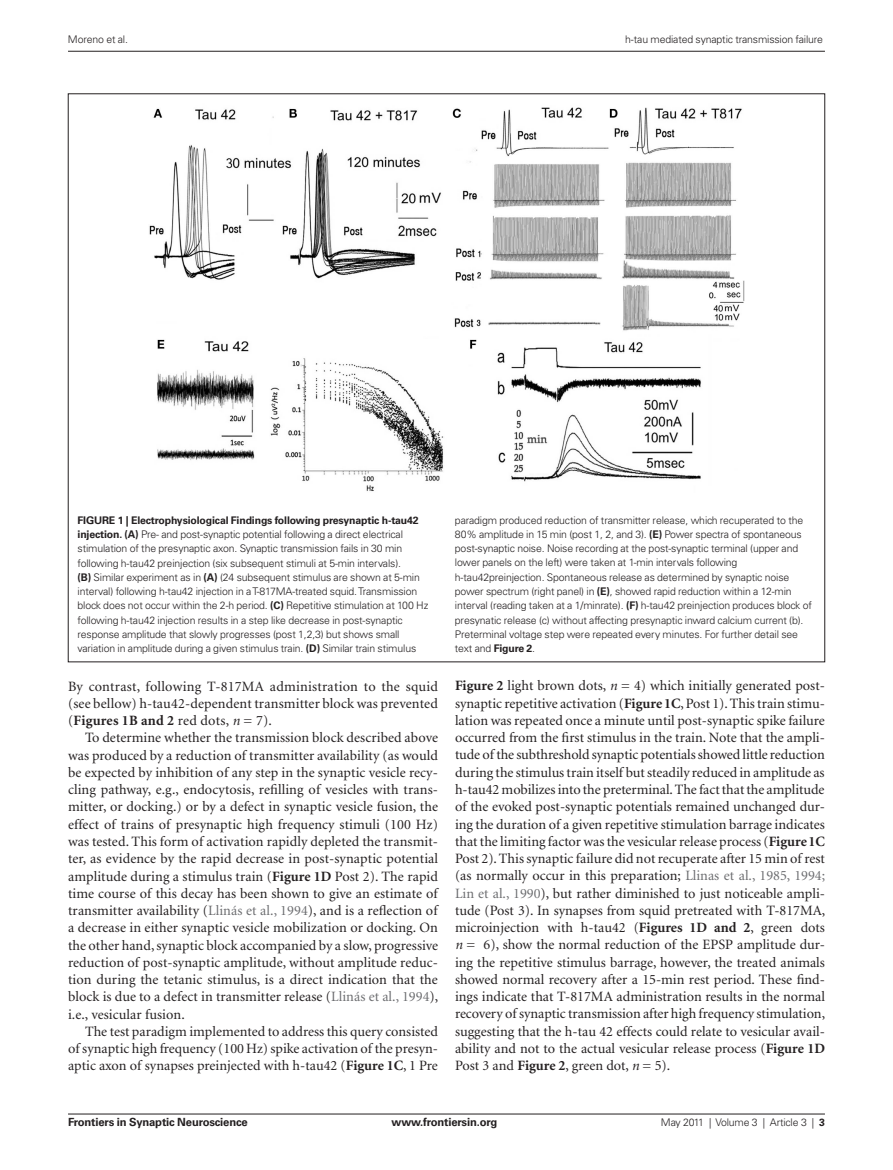
<style>
.page{position:relative;width:893px;height:1170px;background:#fff}
.page>*{position:absolute;margin:0;border:0;box-sizing:border-box;transform-origin:0 0}
.t1{font:14.25px/17.2px "Minion";color:#231f20;text-align:justify}
.t2{font:700 11.25px "Univers";letter-spacing:-.015em;color:#231f20}
.t3{font:300 10.5px/14.2px "Univers";letter-spacing:-.015em;color:#231f20}
.s1{font-weight:700}
.s2{font-style:italic}
.s3{color:#6c6d70}
</style>
<div class="page">
<img style="left:149px;top:107px;width:595px;height:384px">
<hr style="left:68px;top:51px;width:757px;height:1px;background:#231f20">
<hr style="left:68px;top:1113px;width:757px;height:1px;background:#231f20">
<p class="t3" style="left:68px;top:32px;width:62px">Moreno et al.</p>
<p class="t3" style="left:625px;top:32px;width:199px">h-tau mediated synaptic transmission failure</p>
<p class="t3" style="left:78px;top:513px;width:352px"><span class="s1">Figure 1 | Electrophysiological Findings following presynaptic h-tau42 injection. (A)</span> Pre- and post-synaptic potential following a direct electrical stimulation of the presynaptic axon. Synaptic transmission fails in 30 min following h-tau42 preinjection (six subsequent stimuli at 5-min intervals).<br><span class="s1">(B)</span> Similar experiment as in <span class="s1">(A)</span> (24 subsequent stimulus are shown at 5-min interval) following h-tau42 injection in a T-817MA-treated squid. Transmission block does not occur within the 2-h period. <span class="s1">(C)</span> Repetitive stimulation at 100 Hz following h-tau42 injection results in a step like decrease in post-synaptic response amplitude that slowly progresses (post 1,2,3) but shows small variation in amplitude during a given stimulus train. <span class="s1">(D)</span> Similar train stimulus</p>
<p class="t3" style="left:455px;top:513px;width:358px">paradigm produced reduction of transmitter release, which recuperated to the 80% amplitude in 15 min (post 1, 2, and 3). <span class="s1">(E)</span> Power spectra of spontaneous post-synaptic noise. Noise recording at the post-synaptic terminal (upper and lower panels on the left) were taken at 1-min intervals following h-tau42preinjection. Spontaneous release as determined by synaptic noise power spectrum (right panel) in <span class="s1">(E)</span>, showed rapid reduction within a 12-min interval (reading taken at a 1/minrate). <span class="s1">(F)</span> h-tau42 preinjection produces block of presynatic release (c) without affecting presynaptic inward calcium current (b).<br>Preterminal voltage step were repeated every minutes. For further detail see text and <span class="s1">Figure 2</span>.</p>
<p class="t1" style="left:68px;top:677px;width:371px">By contrast, following T-817MA administration to the squid (see bellow) h-tau42-dependent transmitter block was prevented (<span class="s1">Figures 1B and 2</span> red dots, <span class="s2">n</span> = 7).</p>
<p class="t1" style="left:68px;top:729px;width:372px;text-indent:17px">To determine whether the transmission block described above was produced by a reduction of transmitter availability (as would be expected by inhibition of any step in the synaptic vesicle recy&shy;cling pathway, e.g., endocytosis, refilling of vesicles with trans&shy;mitter, or docking.) or by a defect in synaptic vesicle fusion, the effect of trains of presynaptic high frequency stimuli (100 Hz) was tested. This form of activation rapidly depleted the transmit&shy;ter, as evidence by the rapid decrease in post-synaptic potential amplitude during a stimulus train (<span class="s1">Figure 1D</span> Post 2). The rapid time course of this decay has been shown to give an estimate of transmitter availability (<span class="s3">Llinás et al., 1994</span>), and is a reflection of a decrease in either synaptic vesicle mobilization or docking. On the other hand, synaptic block accompanied by a slow, progressive reduction of post-synaptic amplitude, without amplitude reduc&shy;tion during the tetanic stimulus, is a direct indication that the block is due to a defect in transmitter release (<span class="s3">Llinás et al., 1994</span>), i.e., vesicular fusion.</p>
<p class="t1" style="left:68px;top:1023px;width:372px;text-indent:17px">The test paradigm implemented to address this query consisted of synaptic high frequency (100Hz) spike activation of the presyn&shy;aptic axon of synapses preinjected with h-tau42 (<span class="s1">Figure 1C</span>, 1 Pre</p>
<p class="t1" style="left:455px;top:677px;width:372px"><span class="s1">Figure 2</span> light brown dots, <span class="s2">n</span> = 4) which initially generated post&shy;synaptic repetitive activation (<span class="s1">Figure 1C</span>, Post 1). This train stimu&shy;lation was repeated once a minute until post-synaptic spike failure occurred from the first stimulus in the train. Note that the ampli&shy;tude of the subthreshold synaptic potentials showed little reduction during the stimulus train itself but steadily reduced in amplitude as h-tau42 mobilizes into the preterminal. The fact that the amplitude of the evoked post-synaptic potentials remained unchanged dur&shy;ing the duration of a given repetitive stimulation barrage indicates that the limiting factor was the vesicular release process (<span class="s1">Figure1C </span>Post 2). This synaptic failure did not recuperate after 15 min of rest (as normally occur in this preparation; <span class="s3">Llinas et al., 1985, 1994; Lin et al., 1990</span>), but rather diminished to just noticeable ampli&shy;tude (Post 3). In synapses from squid pretreated with T-817MA, microinjection with h-tau42 (<span class="s1">Figures 1D and 2</span>, green dots <span class="s2">n</span> = 6), show the normal reduction of the EPSP amplitude dur&shy;ing the repetitive stimulus barrage, however, the treated animals showed normal recovery after a 15-min rest period. These find&shy;ings indicate that T-817MA administration results in the normal recovery of synaptic transmission after high frequency stimulation, suggesting that the h-tau 42 effects could relate to vesicular avail&shy;ability and not to the actual vesicular release process (<span class="s1">Figure 1D </span>Post 3 and <span class="s1">Figure 2</span>, green dot, <span class="s2">n</span> = 5).</p>
<p class="t2" style="left:68px;top:1115px;width:181px">Frontiers in Synaptic Neuroscience</p>
<p class="t2" style="left:392px;top:1115px;width:107px">www.frontiersin.org</p>
<p class="t3" style="left:661px;top:1115px;width:165px">May 2011 | Volume 3 | Article 3 | <span class="s1">3</span></p>
</div>
